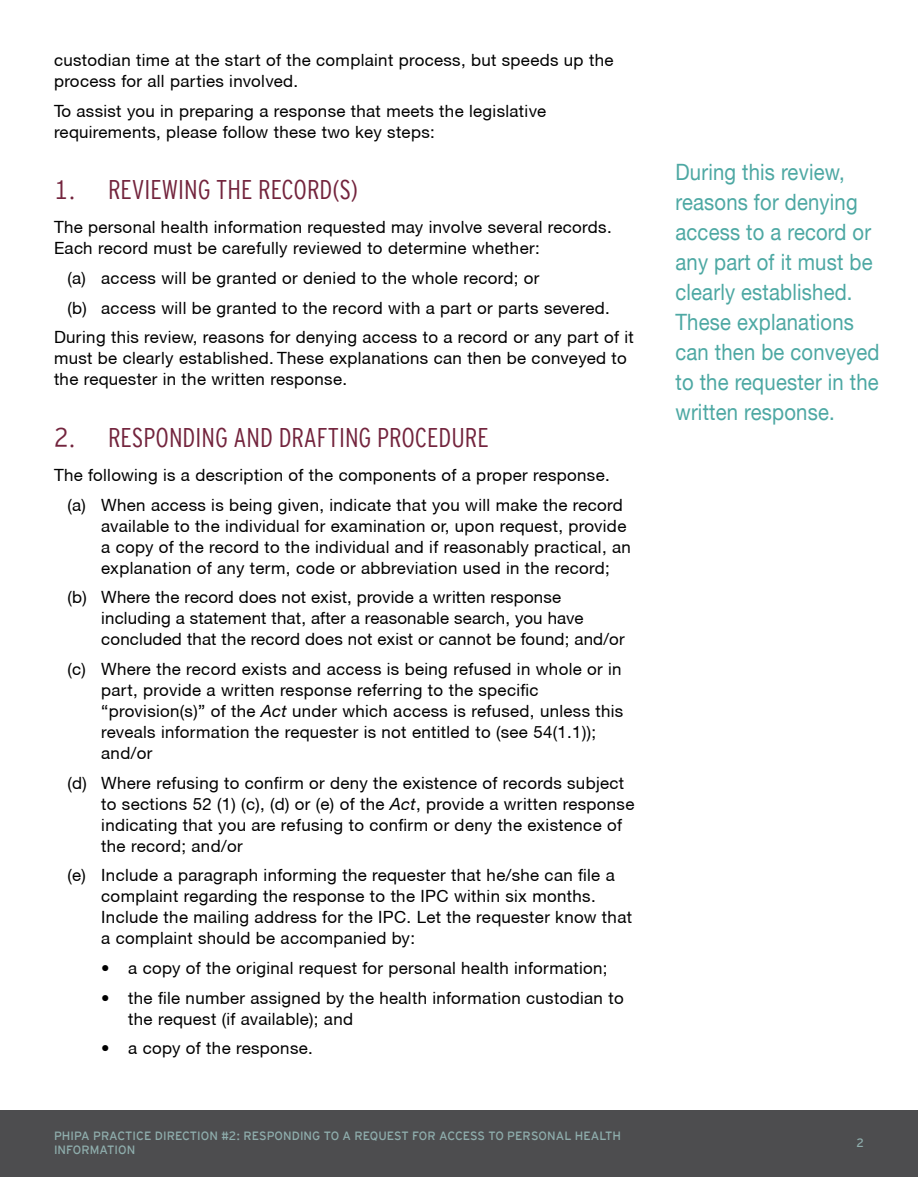
<style>
.page{position:relative;width:918px;height:1188px;background:#fff}
.page>*{position:absolute;margin:0;border:0;box-sizing:border-box;transform-origin:0 0}
.Subhead_1{font:27px "Interstate Cond Mono Lgt";color:#73243d}
.t1{font:22.5px/30px "Helvetica Neue LT";letter-spacing:.01em;color:#4da8a3;scale:.9 1}
.Numbered_points{font:16.8px/21px "Helvetica Neue CE";letter-spacing:.02em;color:#000}
.Body_text{font:16.8px/21px "Helvetica Neue CE";letter-spacing:.02em;color:#000}
.t2{font:12px/13.5px "Interstate Mono";letter-spacing:.005em;color:#8faead}
.s1{font-style:italic}
</style>
<div class="page">
<div style="left:0;top:1110px;width:918px;height:67px;background:#4d4d4f"></div>
<p class="Body_text" style="left:54px;top:50px;width:561px">custodian time at the start of the complaint process, but speeds up the process for all parties involved.</p>
<p class="Body_text" style="left:54px;top:100px;width:494px">To assist you in preparing a response that meets the legislative requirements, please follow these two key steps:</p>
<p class="Subhead_1" style="left:54px;top:174px;width:306px">1. REVIEWING THE RECORD(S)</p>
<p class="Body_text" style="left:54px;top:217px;width:559px">The personal health information requested may involve several records.<br>Each record must be carefully reviewed to determine whether:</p>
<p class="Numbered_points" style="left:68px;top:268px;width:474px">(a) access will be granted or denied to the whole record; or</p>
<p class="Numbered_points" style="left:68px;top:297px;width:544px">(b) access will be granted to the record with a part or parts severed.</p>
<p class="Body_text" style="left:54px;top:327px;width:581px">During this review, reasons for denying access to a record or any part of it must be clearly established. These explanations can then be conveyed to the requester in the written response.</p>
<p class="Subhead_1" style="left:54px;top:422px;width:436px">2. RESPONDING AND DRAFTING PROCEDURE</p>
<p class="Body_text" style="left:54px;top:465px;width:557px">The following is a description of the components of a proper response.</p>
<p class="Numbered_points" style="left:101px;top:495px;width:531px;text-indent:-34px">(a) When access is being given, indicate that you will make the record available to the individual for examination or, upon request, provide a copy of the record to the individual and if reasonably practical, an explanation of any term, code or abbreviation used in the record;</p>
<p class="Numbered_points" style="left:101px;top:587px;width:525px;text-indent:-34px">(b) Where the record does not exist, provide a written response including a statement that, after a reasonable search, you have concluded that the record does not exist or cannot be found; and/or</p>
<p class="Numbered_points" style="left:101px;top:659px;width:524px;text-indent:-34px">(c) Where the record exists and access is being refused in whole or in part, provide a written response referring to the specific “provision(s)” of the <span class="s1">Act</span> under which access is refused, unless this reveals information the requester is not entitled to (see 54(1.1)); and/or</p>
<p class="Numbered_points" style="left:101px;top:772px;width:535px;text-indent:-34px">(d) Where refusing to confirm or deny the existence of records subject to sections 52 (1) (c), (d) or (e) of the <span class="s1">Act</span>, provide a written response indicating that you are refusing to confirm or deny the existence of the record; and/or</p>
<p class="Numbered_points" style="left:101px;top:865px;width:532px;text-indent:-34px">(e) Include a paragraph informing the requester that he/she can file a complaint regarding the response to the IPC within six months.<br>Include the mailing address for the IPC. Let the requester know that a complaint should be accompanied by:</p>
<p class="Numbered_points" style="left:101px;top:958px;width:508px">• a copy of the original request for personal health information;</p>
<p class="Numbered_points" style="left:128px;top:987px;width:497px;text-indent:-27px">• the file number assigned by the health information custodian to the request (if available); and</p>
<p class="Numbered_points" style="left:101px;top:1038px;width:213px">• a copy of the response.</p>
<p class="t1" style="left:675px;top:157px;width:228px">During this review, reasons for denying access to a record or any part of it must be clearly established.<br>These explanations can then be conveyed to the requester in the written response.</p>
<p class="t2" style="left:54px;top:1129px;width:569px">PHIPA PRACTICE DIRECTION #2: RESPONDING TO A REQUEST FOR ACCESS TO PERSONAL HEALTH<br>INFORMATION</p>
<p class="t2" style="left:857px;top:1136px;width:9px">2</p>
</div>
